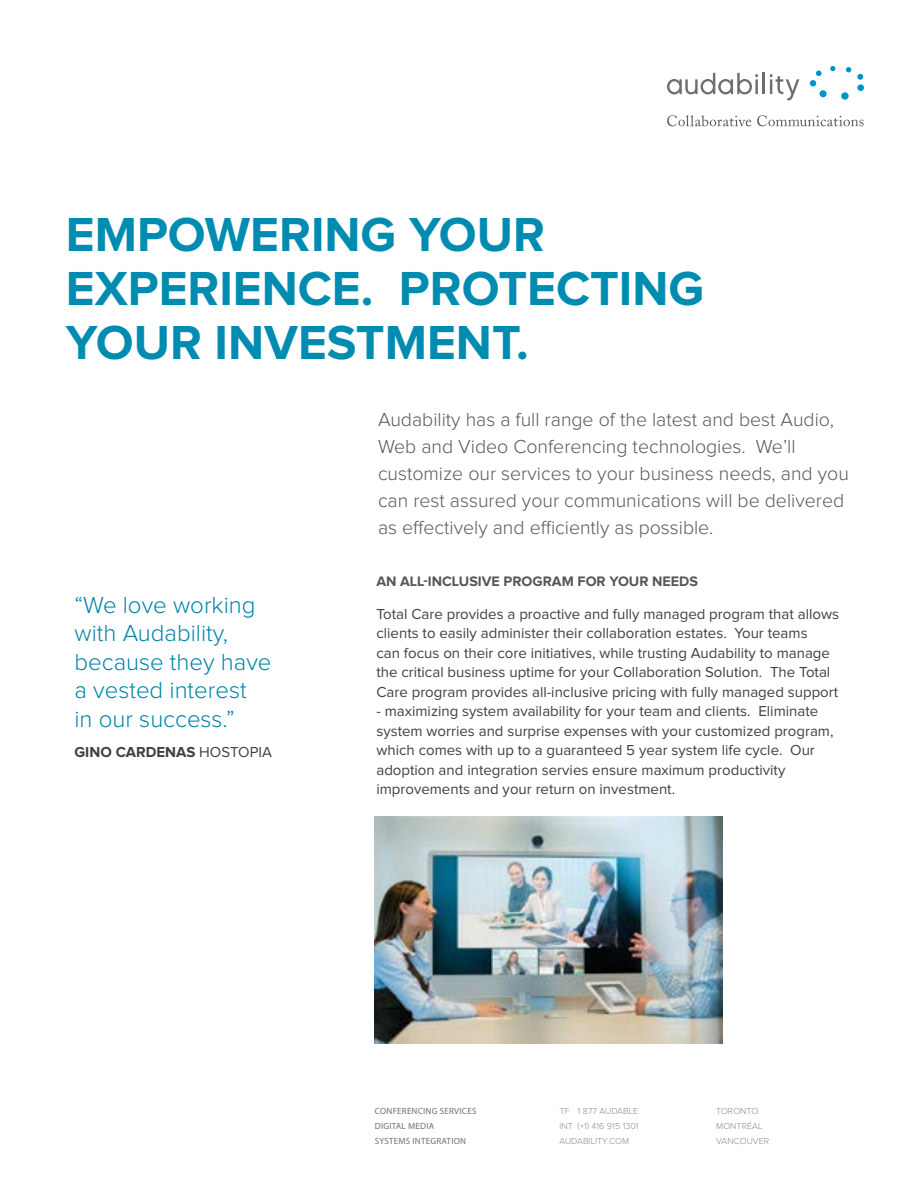
<style>
.page{position:relative;width:918px;height:1188px;background:#fff}
.page>*{position:absolute;margin:0;border:0;box-sizing:border-box;transform-origin:0 0}
.t1{font:700 49.5px/54px "Proxima Nova";color:#008cb0}
.t2{font:300 24px/28.5px "Proxima Nova";color:#0084a9}
.t3{font:300 19.5px/27px "Proxima Nova";color:#58595b}
.t4{font:15px/19.5px "Proxima Nova";color:#414042}
.t5{font:700 15px "Proxima Nova";color:#414042}
.t6{font:700 14.25px "Proxima Nova";color:#565659}
.t7{font:300 9px/15px "Proxima Nova";letter-spacing:.005em;color:#8b8a8e}
.t8{font:9px/15px "Myriad Pro";letter-spacing:.025em;color:#717073}
.s1{font-weight:400}
</style>
<div class="page">
<svg style="left:830px;top:66px;width:5px;height:5px"></svg>
<svg style="left:810px;top:70px;width:12px;height:16px"></svg>
<svg style="left:846px;top:67px;width:5px;height:5px"></svg>
<svg style="left:857px;top:74px;width:6px;height:6px"></svg>
<div style="left:820px;top:90px;width:7px;height:7px;background:#0093d0;border-radius:50%"></div>
<div style="left:841px;top:92px;width:8px;height:8px;background:#0093d0;border-radius:50%"></div>
<div style="left:857px;top:84px;width:7px;height:7px;background:#0093d0;border-radius:50%"></div>
<svg style="left:667px;top:73px;width:91px;height:21px"></svg>
<hr style="left:763px;top:73px;width:2px;height:21px;background:#6d6e71">
<svg style="left:770px;top:74px;width:29px;height:27px"></svg>
<svg style="left:667px;top:115px;width:84px;height:11px"></svg>
<svg style="left:757px;top:115px;width:107px;height:11px"></svg>
<img style="left:375px;top:816px;width:348px;height:228px">
<h1 class="t1" style="left:66px;top:209px;width:640px">EMPOWERING YOUR<br>EXPERIENCE. PROTECTING<br>YOUR INVESTMENT.</h1>
<h2 class="t2" style="left:75px;top:592px;width:199px">“We love working with Audability, because they have a vested interest<br>in our success.”</h2>
<p class="t5" style="left:75px;top:745px;width:199px">GINO CARDENAS <span class="s1">HOSTOPIA</span></p>
<p class="t3" style="left:378px;top:406px;width:472px">Audability has a full range of the latest and best Audio, Web and Video Conferencing technologies. We’ll customize our services to your business needs, and you can rest assured your communications will be delivered as effectively and efficiently as possible.</p>
<p class="t6" style="left:376px;top:575px;width:323px">AN ALL-INCLUSIVE PROGRAM FOR YOUR NEEDS</p>
<p class="t4" style="left:376px;top:605px;width:464px">Total Care provides a proactive and fully managed program that allows clients to easily administer their collaboration estates. Your teams<br>can focus on their core initiatives, while trusting Audability to manage the critical business uptime for your Collaboration Solution. The Total Care program provides all-inclusive pricing with fully managed support</p>
<p class="t4" style="left:376px;top:702px;width:459px">- maximizing system availability for your team and clients. Eliminate system worries and surprise expenses with your customized program, which comes with up to a guaranteed 5 year system life cycle. Our adoption and integration servies ensure maximum productivity improvements and your return on investment.</p>
<p class="t8" style="left:375px;top:1103px;width:103px">CONFERENCING SERVICES<br>DIGITAL MEDIA<br>SYSTEMS INTEGRATION</p>
<p class="t7" style="left:559px;top:1104px;width:81px;text-align:justify">TF 1 877 AUDABLE INT (+1) 416 915 1301<br>AUDABILITY.COM</p>
<p class="t7" style="left:716px;top:1104px;width:55px">TORONTO<br>MONTRÉAL<br>VANCOUVER</p>
</div>
